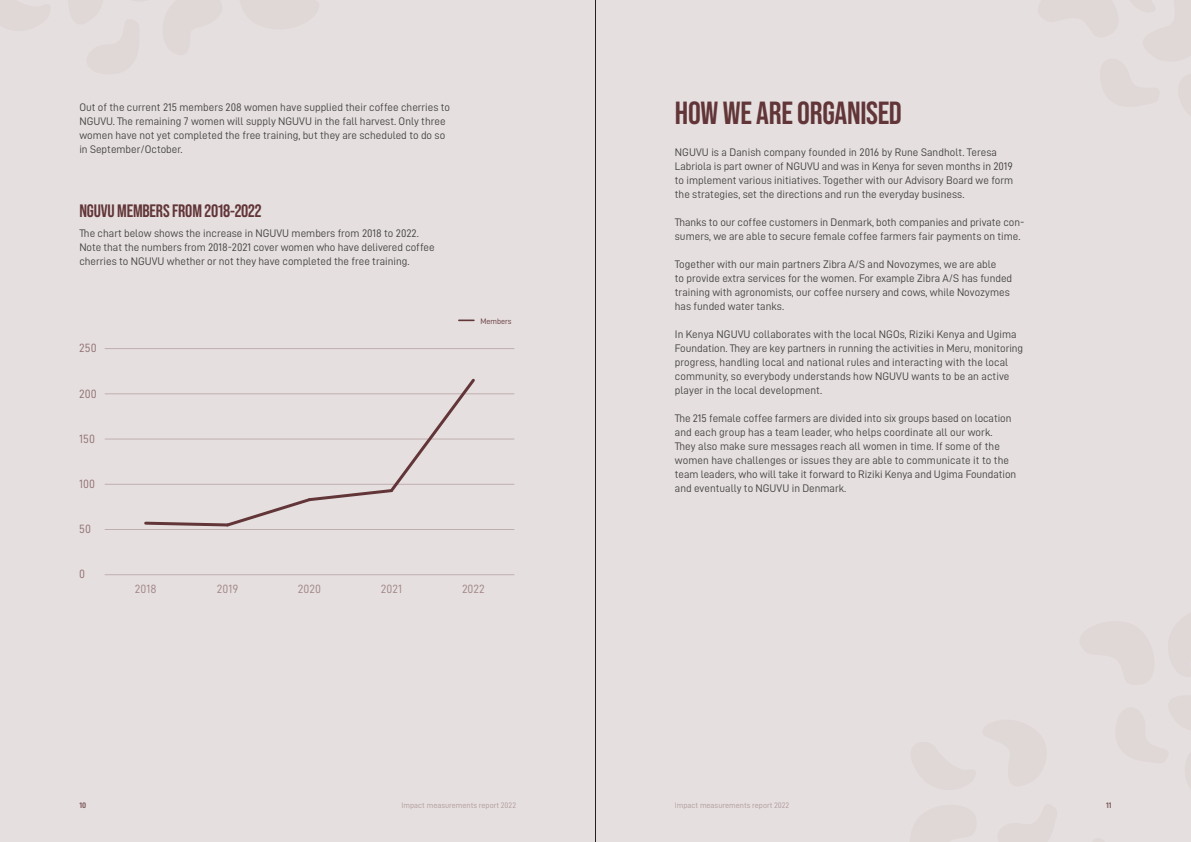
<style>
.page{position:relative;width:1191px;height:842px;background:#e6dfdf}
.page>*{position:absolute;margin:0;border:0;box-sizing:border-box;transform-origin:0 0}
.Title_H3{font:700 32px "Bebas Neue Pro";letter-spacing:-.01em;color:#623538}
.Title_H4{font:700 18px "Bebas Neue Pro";letter-spacing:-.01em;color:#623538}
.t1{font:12px "D DIN";color:#a18688}
.t2{font:12px "D DIN";color:#917174}
.Body_text{font:11px/14px "D DIN";color:#434343}
.t3{font:8px "D DIN";color:#b09a9c}
.Body_text-2{font:8px "D DIN";color:#623538}
.t4{font:8px "D DIN Bold";color:#815d60}
</style>
<div class="page">
<hr style="left:105px;top:574px;width:409px;height:1px;background:#c0aeaf">
<hr style="left:105px;top:529px;width:409px;height:1px;background:#c0aeaf">
<hr style="left:105px;top:484px;width:409px;height:1px;background:#c0aeaf">
<hr style="left:105px;top:439px;width:409px;height:1px;background:#c0aeaf">
<hr style="left:105px;top:393px;width:409px;height:1px;background:#c0aeaf">
<hr style="left:105px;top:348px;width:409px;height:1px;background:#c0aeaf">
<svg style="left:143px;top:378px;width:334px;height:149px"></svg>
<svg style="left:459px;top:319px;width:15px;height:2px"></svg>
<hr style="left:595px;top:0;width:1px;height:842px;background:#222">
<p class="Body_text" style="left:79px;top:100px;width:372px">Out of the current 215 members 208 women have supplied their coffee cherries to NGUVU. The remaining 7 women will supply NGUVU in the fall harvest. Only three women have not yet completed the free training, but they are scheduled to do so in September/October.</p>
<p class="Title_H4" style="left:79px;top:200px;width:184px">NGUVU MEMBERS FROM 2018-2022</p>
<p class="Body_text" style="left:79px;top:226px;width:357px">The chart below shows the increase in NGUVU members from 2018 to 2022.<br>Note that the numbers from 2018-2021 cover women who have delivered coffee cherries to NGUVU whether or not they have completed the free training.</p>
<p class="t2" style="left:79px;top:342px;width:19px">250</p>
<p class="t2" style="left:79px;top:387px;width:19px">200</p>
<p class="t2" style="left:79px;top:432px;width:17px">150</p>
<p class="t2" style="left:79px;top:477px;width:17px">100</p>
<p class="t2" style="left:79px;top:522px;width:13px">50</p>
<p class="t2" style="left:79px;top:568px;width:7px">0</p>
<p class="Body_text-2" style="left:480px;top:316px;width:33px">Members</p>
<p class="t1" style="left:135px;top:582px;width:23px">2018</p>
<p class="t1" style="left:217px;top:582px;width:23px">2019</p>
<p class="t1" style="left:298px;top:582px;width:25px">2020</p>
<p class="t1" style="left:381px;top:582px;width:23px">2021</p>
<p class="t1" style="left:462px;top:582px;width:24px">2022</p>
<p class="Title_H3" style="left:675px;top:95px;width:228px">HOW WE ARE ORGANISED</p>
<p class="Body_text" style="left:675px;top:145px;width:340px">NGUVU is a Danish company founded in 2016 by Rune Sandholt. Teresa Labriola is part owner of NGUVU and was in Kenya for seven months in 2019 to implement various initiatives. Together with our Advisory Board we form the strategies, set the directions and run the everyday business.</p>
<p class="Body_text" style="left:675px;top:215px;width:351px">Thanks to our coffee customers in Denmark, both companies and private con&shy;sumers, we are able to secure female coffee farmers fair payments on time.</p>
<p class="Body_text" style="left:675px;top:257px;width:339px">Together with our main partners Zibra A/S and Novozymes, we are able<br>to provide extra services for the women. For example Zibra A/S has funded training with agronomists, our coffee nursery and cows, while Novozymes has funded water tanks.</p>
<p class="Body_text" style="left:675px;top:327px;width:350px">In Kenya NGUVU collaborates with the local NGOs, Riziki Kenya and Ugima Foundation. They are key partners in running the activities in Meru, monitoring progress, handling local and national rules and interacting with the local community, so everybody understands how NGUVU wants to be an active player in the local development.</p>
<p class="Body_text" style="left:675px;top:411px;width:343px">The 215 female coffee farmers are divided into six groups based on location and each group has a team leader, who helps coordinate all our work.<br>They also make sure messages reach all women in time. If some of the women have challenges or issues they are able to communicate it to the team leaders, who will take it forward to Riziki Kenya and Ugima Foundation and eventually to NGUVU in Denmark.</p>
<p class="t4" style="left:79px;top:801px;width:8px">10</p>
<p class="t3" style="left:401px;top:801px;width:116px">Impact measurements report 2022</p>
<p class="t3" style="left:675px;top:801px;width:116px">Impact measurements report 2022</p>
<p class="t4" style="left:1106px;top:801px;width:7px">11</p>
</div>
